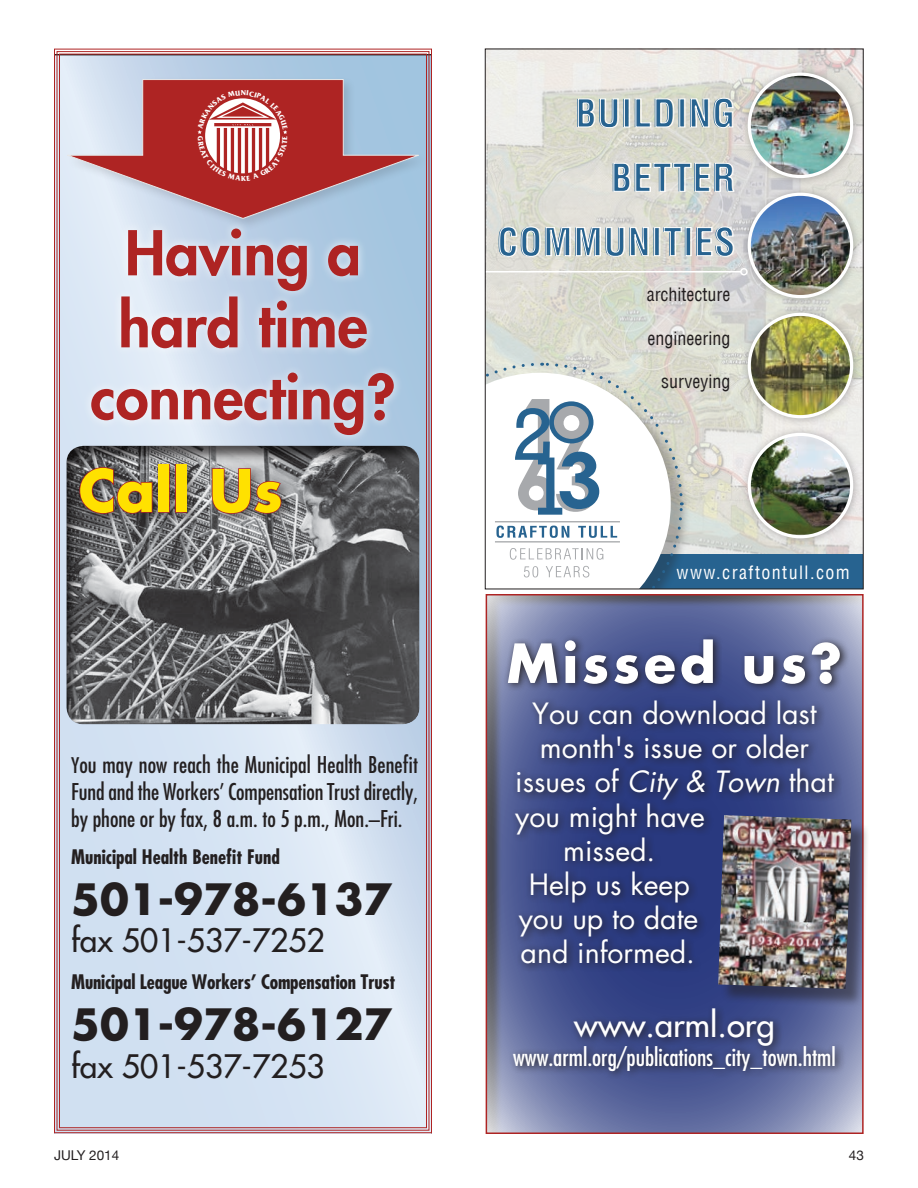
<style>
.page{position:relative;width:918px;height:1188px;background:#fff}
.page>*{position:absolute;margin:0;border:0;box-sizing:border-box;transform-origin:0 0}
.t1{font:800 60px/72px "Futura";color:#ae2423;text-align:center}
.t2{font:700 57px "Futura";color:#ffe100}
.t3{font:700 52.5px "Futura";letter-spacing:.075em;color:#fff}
.t4{font:700 42px "Futura";color:#231f20}
.t5{font:33px "Futura";color:#fff}
.t6{font:31.5px "Futura";color:#231f20}
.t7{font:28.5px "Futura";color:#fff}
.t8{font:condensed 24px "Futura";color:#fff}
.t9{font:condensed 22.5px/27px "Futura";letter-spacing:-.005em;color:#231f20;text-align:justify}
.t10{font:700 condensed 19.5px "Futura";letter-spacing:-.01em;color:#231f20}
.t11{font:condensed 18px "Helvetica LT";color:#231f20}
.t12{font:condensed 18px "Helvetica LT";letter-spacing:.08em;color:#fff}
.t13{font:13.5px "Helvetica Neue";color:#231f20}
.s1{font-size:21px}
.s2{font-style:italic}
</style>
<div class="page">
<div style="left:484px;top:592px;width:381px;height:543px;background:#231f20;opacity:.95"></div>
<div style="left:486px;top:594px;width:378px;height:540px;border:2px solid #ae2423"></div>
<div style="left:503px;top:633px;width:348px;height:447px;background:#231f20;opacity:.92"></div>
<div style="left:720px;top:818px;width:150px;height:189px;background:#231f20;opacity:.5"></div>
<img style="left:718px;top:815px;width:133px;height:174px">
<img style="left:487px;top:51px;width:375px;height:503px">
<div style="left:627px;top:554px;width:236px;height:35px;background:#276390"></div>
<svg style="left:499px;top:227px;width:235px;height:30px;background:#a1b6c2"></svg>
<svg style="left:613px;top:163px;width:121px;height:29px;background:#a1b6c2"></svg>
<svg style="left:577px;top:98px;width:156px;height:30px;background:#9fb4bf"></svg>
<hr style="left:485px;top:271px;width:256px;height:2px;background:#fff">
<div style="left:485px;top:375px;width:206px;height:214px;background:#231f20;opacity:.3"></div>
<svg style="left:487px;top:361px;width:197px;height:226px"></svg>
<div style="left:740px;top:305px;width:122px;height:122px;background:#231f20;opacity:.3"></div>
<img style="left:749px;top:316px;width:103px;height:101px">
<div style="left:748px;top:313px;width:105px;height:105px;border:3px solid #fff;border-radius:50%"></div>
<div style="left:740px;top:185px;width:122px;height:122px;background:#231f20;opacity:.3"></div>
<img style="left:749px;top:195px;width:103px;height:101px">
<div style="left:748px;top:193px;width:105px;height:105px;border:3px solid #fff;border-radius:50%"></div>
<div style="left:740px;top:426px;width:122px;height:122px;background:#231f20;opacity:.3"></div>
<img style="left:749px;top:434px;width:103px;height:101px">
<div style="left:748px;top:433px;width:105px;height:105px;border:3px solid #fff;border-radius:50%"></div>
<div style="left:740px;top:65px;width:122px;height:122px;background:#231f20;opacity:.3"></div>
<img style="left:749px;top:74px;width:103px;height:103px;border-radius:51px">
<div style="left:748px;top:73px;width:105px;height:105px;border:3px solid #fff;border-radius:50%"></div>
<svg style="left:54px;top:48px;width:378px;height:1086px;background:#d0d8e7"></svg>
<div style="left:66px;top:444px;width:354px;height:281px;background:#231f20;opacity:.75"></div>
<div style="left:82px;top:219px;width:321px;height:225px;background:#fff;opacity:.75"></div>
<div style="left:77px;top:461px;width:217px;height:66px;background:#231f20;opacity:.53"></div>
<svg style="left:79px;top:466px;width:74px;height:49px;background:#6b5758"></svg>
<div style="left:158px;top:464px;width:12px;height:49px;border:2px solid #ae2423"></div>
<div style="left:175px;top:464px;width:12px;height:49px;border:2px solid #ae2423"></div>
<svg style="left:211px;top:468px;width:71px;height:47px;background:#846e6f"></svg>
<div style="left:66px;top:76px;width:364px;height:155px;background:#231f20;opacity:.15"></div>
<svg style="left:65px;top:79px;width:356px;height:140px;background:#b78994"></svg>
<svg style="left:198px;top:90px;width:90px;height:91px"></svg>
<h1 class="t1" style="left:90px;top:216px;width:307px">Having a hard time connecting?</h1>
<h2 class="t2" style="left:79px;top:451px;width:206px">Call Us</h2>
<p class="t9" style="left:71px;top:751px;width:348px"><span class="s1">Y</span>ou may now reach the Municipal Health Benefit Fund and the Workers’ Compensation Trust directly, by phone or by fax, 8 a.m. to 5 p.m., Mon.–Fri.</p>
<p class="t10" style="left:71px;top:845px;width:210px">Municipal Health Benefit Fund</p>
<h3 class="t4" style="left:71px;top:870px;width:323px">501-978-6137</h3>
<h3 class="t6" style="left:71px;top:920px;width:255px">fax 501-537-7252</h3>
<p class="t10" style="left:71px;top:970px;width:326px">Municipal League Workers’ Compensation Trust</p>
<h3 class="t4" style="left:71px;top:995px;width:323px">501-978-6127</h3>
<h3 class="t6" style="left:71px;top:1045px;width:255px">fax 501-537-7253</h3>
<p class="t11" style="left:647px;top:283px;width:85px">architecture</p>
<p class="t11" style="left:648px;top:327px;width:84px">engineering</p>
<p class="t11" style="left:661px;top:370px;width:71px">surveying</p>
<p class="t12" style="left:677px;top:562px;width:175px">www.craftontull.com</p>
<h3 class="t3" style="left:507px;top:627px;width:337px">Missed us?</h3>
<p class="t7" style="left:532px;top:694px;width:286px">You can download last</p>
<p class="t7" style="left:540px;top:728px;width:271px">month's issue or older</p>
<p class="t7" style="left:515px;top:762px;width:320px">issues of <span class="s2">City &amp; Town</span> that</p>
<p class="t7" style="left:515px;top:796px;width:191px">you might have</p>
<p class="t7" style="left:563px;top:831px;width:94px">missed.</p>
<p class="t7" style="left:529px;top:865px;width:162px">Help us keep</p>
<p class="t7" style="left:519px;top:899px;width:181px">you up to date</p>
<p class="t7" style="left:521px;top:933px;width:176px">and informed.</p>
<h3 class="t5" style="left:574px;top:1003px;width:202px">www.arml.org</h3>
<p class="t8" style="left:513px;top:1042px;width:324px">www.arml.org/publications_city_town.html</p>
<p class="t13" style="left:54px;top:1148px;width:67px">July 2014</p>
<p class="t13" style="left:849px;top:1148px;width:17px">43</p>
</div>
